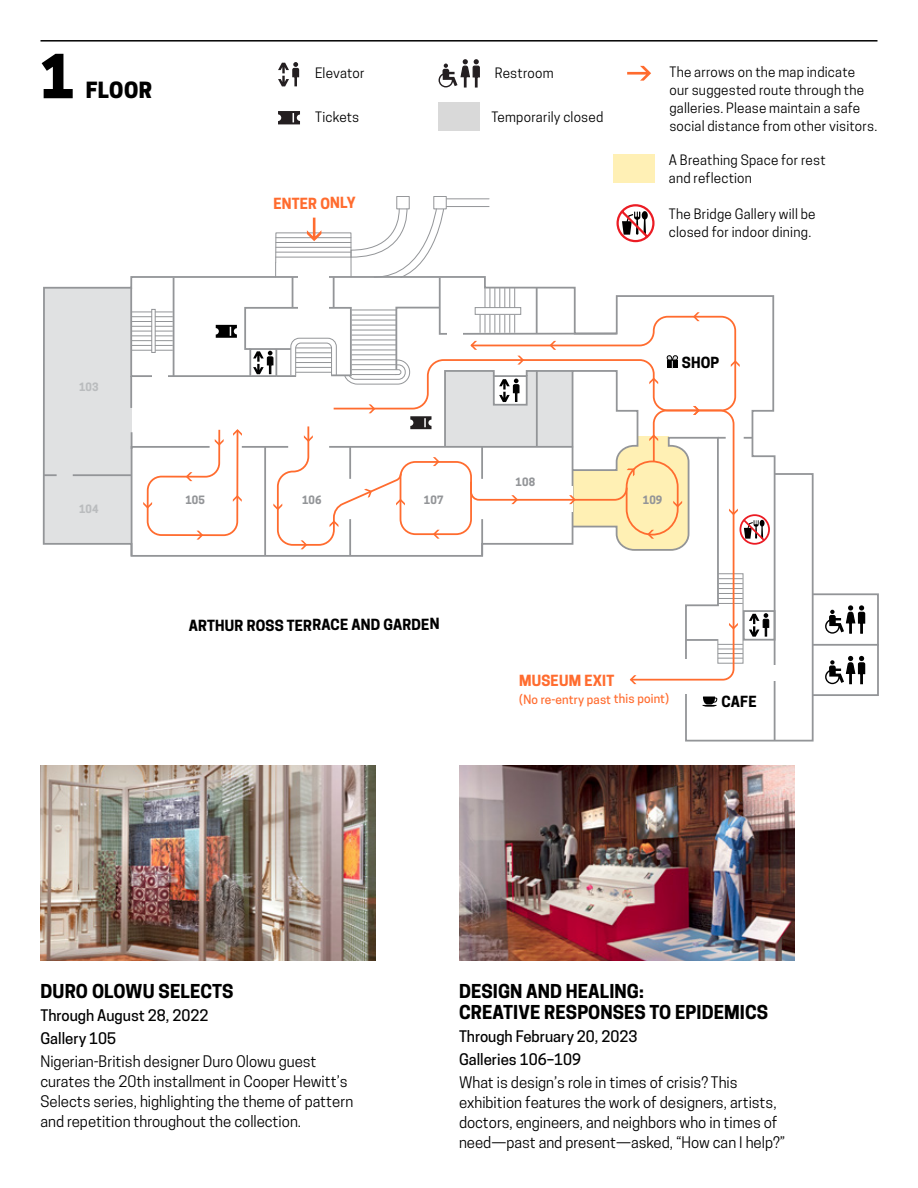
<style>
.page{position:relative;width:918px;height:1188px;background:#fff}
.page>*{position:absolute;margin:0;border:0;box-sizing:border-box;transform-origin:0 0}
.t1{font:800 57px "Cooper Hewitt";color:#000}
.t2{font:800 21px "Cooper Hewitt";letter-spacing:.02em;color:#000}
.t3{font:700 18px/21px "Cooper Hewitt";letter-spacing:.005em;color:#000}
.t4{font:15px/20.2px "Cooper Hewitt";color:#000}
.t5{font:500 15px/23px "Cooper Hewitt";color:#000}
.t6{font:700 14.4px "Cooper Hewitt";color:#000}
.t7{font:700 14.4px "Cooper Hewitt";color:#ff6c2f}
.t8{font:13.5px/18px "Cooper Hewitt";letter-spacing:.015em;color:#000}
.t9{font:500 12px "Cooper Hewitt";color:#ff6c2f}
.t10{font:700 10.8px "Cooper Hewitt";letter-spacing:.01em;color:#939598}
.t11{font:700 10.8px "Cooper Hewitt";letter-spacing:.01em;color:#babcbe}
</style>
<div class="page">
<div style="left:397px;top:196px;width:12px;height:13px;border:1px solid #939598"></div>
<div style="left:434px;top:196px;width:12px;height:13px;border:1px solid #939598"></div>
<hr style="left:447px;top:199px;width:42px;height:1px;background:#939598">
<hr style="left:812px;top:644px;width:67px;height:2px;background:#939598">
<svg style="left:776px;top:473px;width:38px;height:269px"></svg>
<div style="left:811px;top:593px;width:68px;height:103px;border:2px solid #939598"></div>
<svg style="left:42px;top:286px;width:734px;height:456px"></svg>
<div style="left:743px;top:610px;width:32px;height:31px;border:2px solid #939598"></div>
<div style="left:682px;top:676px;width:8px;height:18px;background:#fff"></div>
<div style="left:771px;top:665px;width:6px;height:16px;background:#fff"></div>
<svg style="left:825px;top:605px;width:41px;height:29px"></svg>
<svg style="left:825px;top:656px;width:41px;height:29px"></svg>
<svg style="left:702px;top:697px;width:15px;height:10px"></svg>
<hr style="left:40px;top:40px;width:838px;height:2px;background:#000">
<svg style="left:278px;top:62px;width:22px;height:25px"></svg>
<svg style="left:278px;top:111px;width:22px;height:13px"></svg>
<svg style="left:439px;top:59px;width:41px;height:29px"></svg>
<svg style="left:627px;top:66px;width:24px;height:15px"></svg>
<div style="left:439px;top:102px;width:41px;height:29px;background:#d9d9d9"></div>
<div style="left:614px;top:154px;width:41px;height:28px;background:#fff0b5"></div>
<img style="left:40px;top:765px;width:336px;height:196px">
<img style="left:459px;top:765px;width:335px;height:196px">
<svg style="left:129px;top:203px;width:641px;height:481px"></svg>
<h1 class="t1" style="left:40px;top:43px;width:36px">1</h1>
<h2 class="t2" style="left:86px;top:78px;width:68px">FLOOR</h2>
<p class="t8" style="left:315px;top:63px;width:51px">Elevator</p>
<p class="t8" style="left:315px;top:108px;width:46px">Tickets</p>
<p class="t7" style="left:273px;top:195px;width:84px">ENTER ONLY</p>
<p class="t11" style="left:79px;top:380px;width:21px">103</p>
<p class="t11" style="left:79px;top:503px;width:21px">104</p>
<p class="t10" style="left:185px;top:493px;width:21px">105</p>
<p class="t10" style="left:302px;top:493px;width:21px">106</p>
<p class="t10" style="left:424px;top:493px;width:21px">107</p>
<p class="t6" style="left:189px;top:617px;width:252px">ARTHUR ROSS TERRACE AND GARDEN</p>
<p class="t8" style="left:495px;top:63px;width:60px">Restroom</p>
<p class="t8" style="left:491px;top:108px;width:113px">Temporarily closed</p>
<p class="t8" style="left:669px;top:63px;width:209px">The arrows on the map indicate our suggested route through the galleries. Please maintain a safe social distance from other visitors.</p>
<p class="t8" style="left:669px;top:151px;width:158px">A Breathing Space for rest and reflection</p>
<p class="t8" style="left:669px;top:205px;width:148px">The Bridge Gallery will be closed for indoor dining.</p>
<p class="t10" style="left:516px;top:476px;width:21px">108</p>
<p class="t6" style="left:682px;top:354px;width:39px">SHOP</p>
<p class="t10" style="left:643px;top:493px;width:21px">109</p>
<p class="t7" style="left:519px;top:672px;width:97px">MUSEUM EXIT</p>
<p class="t9" style="left:519px;top:692px;width:152px">(No re-entry past this point)</p>
<p class="t6" style="left:722px;top:693px;width:37px">CAFE</p>
<p class="t3" style="left:40px;top:980px;width:195px">DURO OLOWU SELECTS</p>
<p class="t5" style="left:40px;top:1004px;width:169px">Through August 28, 2022<br>Gallery 105</p>
<p class="t4" style="left:40px;top:1051px;width:314px">Nigerian-British designer Duro Olowu guest curates the 20th installment in Cooper Hewitt’s Selects series, highlighting the theme of pattern and repetition throughout the collection.</p>
<p class="t3" style="left:459px;top:980px;width:311px">DESIGN AND HEALING:<br>CREATIVE RESPONSES TO EPIDEMICS</p>
<p class="t5" style="left:459px;top:1025px;width:180px">Through February 20, 2023<br>Galleries 106–109</p>
<p class="t4" style="left:459px;top:1072px;width:328px">What is design’s role in times of crisis? This exhibition features the work of designers, artists, doctors, engineers, and neighbors who in times of need—past and present—asked, “How can I help?”</p>
</div>
